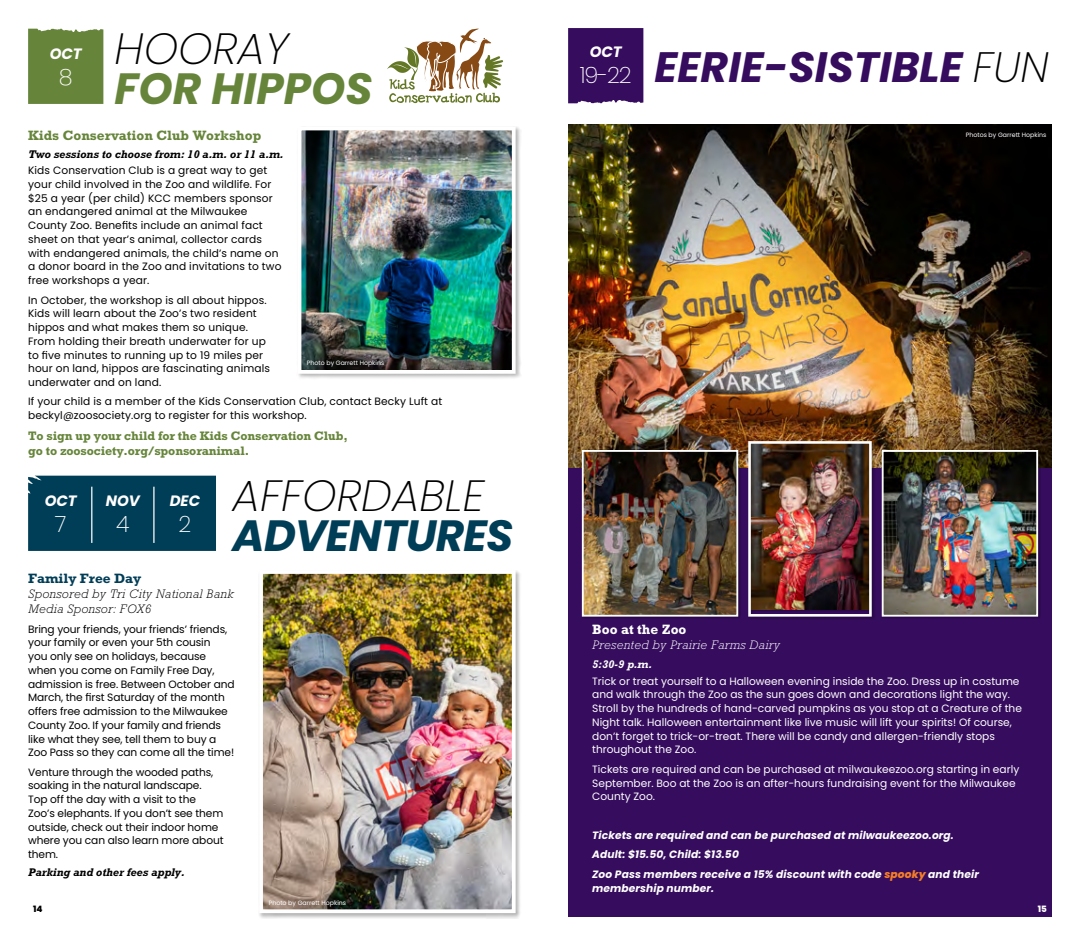
<style>
.page{position:relative;width:1080px;height:945px;background:#fff}
.page>*{position:absolute;margin:0;border:0;box-sizing:border-box;transform-origin:0 0}
.t1{font:italic 200 43.75px "Poppins";color:#000}
.t2{font:italic 700 43.75px "Poppins";letter-spacing:-.02em;color:#003d57}
.t3{font:italic 700 43.75px "Poppins";color:#66853a}
.t4{font:italic 700 42.5px "Poppins";color:#360c5e}
.t5{font:200 22.5px "Poppins";color:#fff}
.t6{font:italic 700 15px "Poppins";color:#fff}
.t7{font:700 13.75px "Rockwell Std";color:#66853a}
.t8{font:700 13.75px "Rockwell Std";color:#003d57}
.t9{font:700 13.75px "Rockwell Std";color:#fff}
.t10{font:700 12.5px/15px "Rockwell Std";letter-spacing:-.01em;color:#66853a}
.t11{font:italic 300 12.5px/15px "Rockwell Std";letter-spacing:.03em;color:#000}
.t12{font:italic 300 12.5px "Rockwell Std";letter-spacing:.03em;color:#fff}
.t13{font:italic 700 11.25px "Rockwell Std";color:#000}
.t14{font:italic 700 11.25px "Rockwell Std";color:#fff}
.t15{font:10.62px/13.8px "Poppins";letter-spacing:.01em;color:#000}
.t16{font:10.62px/13.8px "Poppins";color:#fff}
.t17{font:10.62px/13.8px "Poppins";letter-spacing:-.01em;color:#000}
.t18{font:italic 700 10.62px/19.4px "Poppins";letter-spacing:.01em;color:#fff}
.t19{font:800 8.75px "Poppins";color:#000}
.t20{font:800 8.75px "Poppins";color:#fff}
.t21{font:6.25px "Poppins";color:#fff}
.s1{font-weight:200;font-style:normal;font-size:22.5px;color:#fff}
.s2{font-weight:200;color:#000}
.s3{font-weight:800;color:#f57e25}
</style>
<div class="page">
<div style="left:28px;top:29px;width:75px;height:75px;background:#66853a"></div>
<svg style="left:387px;top:29px;width:116px;height:74px"></svg>
<div style="left:297px;top:126px;width:225px;height:253px;background:#000;opacity:.3"></div>
<img style="left:297px;top:126px;width:220px;height:250px">
<div style="left:28px;top:476px;width:188px;height:75px;background:#003d57"></div>
<hr style="left:91px;top:487px;width:1px;height:56px;background:#fff">
<hr style="left:153px;top:487px;width:2px;height:56px;background:#fff">
<div style="left:258px;top:570px;width:264px;height:348px;background:#000;opacity:.3"></div>
<img style="left:258px;top:570px;width:260px;height:345px">
<div style="left:568px;top:466px;width:484px;height:451px;background:#360c5e"></div>
<div style="left:568px;top:28px;width:75px;height:75px;background:#360c5e"></div>
<img style="left:568px;top:124px;width:484px;height:344px">
<div style="left:748px;top:440px;width:127px;height:180px;background:#000;opacity:.3"></div>
<img style="left:747px;top:440px;width:126px;height:178px">
<img style="left:881px;top:449px;width:158px;height:169px">
<img style="left:581px;top:449px;width:158px;height:169px">
<h3 class="t6" style="left:50px;top:45px;width:34px">OCT</h3>
<h3 class="t5" style="left:59px;top:64px;width:15px">8</h3>
<h1 class="t1" style="left:115px;top:23px;width:175px">HOORAY</h1>
<h1 class="t3" style="left:115px;top:63px;width:260px">FOR HIPPOS</h1>
<p class="t7" style="left:28px;top:127px;width:235px">Kids Conservation Club Workshop</p>
<p class="t13" style="left:28px;top:147px;width:257px">Two sessions to choose from: 10 a.m. or 11 a.m.</p>
<p class="t15" style="left:28px;top:164px;width:255px">Kids Conservation Club is a great way to get your child involved in the Zoo and wildlife. For $25 a year (per child) KCC members sponsor an endangered animal at the Milwaukee County Zoo. Benefits include an animal fact sheet on that year’s animal, collector cards with endangered animals, the child’s name on a donor board in the Zoo and invitations to two free workshops a year.</p>
<p class="t15" style="left:28px;top:293px;width:243px">In October, the workshop is all about hippos.<br>Kids will learn about the Zoo’s two resident hippos and what makes them so unique.<br>From holding their breath underwater for up to five minutes to running up to 19 miles per hour on land, hippos are fascinating animals underwater and on land.</p>
<p class="t15" style="left:28px;top:395px;width:416px">If your child is a member of the Kids Conservation Club, contact Becky Luft at beckyl@zoosociety.org to register for this workshop.</p>
<p class="t10" style="left:28px;top:428px;width:321px">To sign up your child for the Kids Conservation Club, go to zoosociety.org/sponsoranimal.</p>
<p class="t21" style="left:307px;top:359px;width:79px">Photo by Garrett Hopkins</p>
<h3 class="t6" style="left:45px;top:492px;width:34px">OCT</h3>
<h3 class="t5" style="left:55px;top:511px;width:13px">7</h3>
<h3 class="t6" style="left:106px;top:492px;width:36px">NOV</h3>
<h3 class="t5" style="left:116px;top:511px;width:15px">4</h3>
<h3 class="t6" style="left:170px;top:492px;width:32px">DEC</h3>
<h3 class="t5" style="left:179px;top:511px;width:14px">2</h3>
<h1 class="t1" style="left:233px;top:470px;width:253px">AFFORDABLE</h1>
<h1 class="t2" style="left:233px;top:510px;width:282px">ADVENTURES</h1>
<p class="t8" style="left:28px;top:570px;width:115px">Family Free Day</p>
<p class="t11" style="left:28px;top:586px;width:206px">Sponsored by Tri City National Bank<br>Media Sponsor: FOX6</p>
<p class="t17" style="left:28px;top:622px;width:208px">Bring your friends, your friends’ friends, your family or even your 5th cousin<br>you only see on holidays, because when you come on Family Free Day, admission is free. Between October and March, the first Saturday of the month offers free admission to the Milwaukee County Zoo. If your family and friends like what they see, tell them to buy a Zoo Pass so they can come all the time!</p>
<p class="t17" style="left:28px;top:765px;width:197px">Venture through the wooded paths, soaking in the natural landscape.<br>Top off the day with a visit to the<br>Zoo’s elephants. If you don’t see them outside, check out their indoor home where you can also learn more about them.</p>
<p class="t13" style="left:28px;top:866px;width:158px">Parking and other fees apply.</p>
<h3 class="t6" style="left:590px;top:43px;width:34px">OCT</h3>
<h2 class="t4" style="left:580px;top:43px;width:471px"><span class="s1">19-22</span> EERIE-SISTIBLE <span class="s2">FUN</span></h2>
<p class="t21" style="left:966px;top:131px;width:82px">Photos by Garrett Hopkins</p>
<p class="t9" style="left:592px;top:621px;width:96px">Boo at the Zoo</p>
<p class="t12" style="left:592px;top:637px;width:189px">Presented by Prairie Farms Dairy</p>
<p class="t14" style="left:592px;top:658px;width:62px">5:30-9 p.m.</p>
<p class="t16" style="left:592px;top:674px;width:431px">Trick or treat yourself to a Halloween evening inside the Zoo. Dress up in costume and walk through the Zoo as the sun goes down and decorations light the way.<br>Stroll by the hundreds of hand-carved pumpkins as you stop at a Creature of the Night talk. Halloween entertainment like live music will lift your spirits! Of course, don’t forget to trick-or-treat. There will be candy and allergen-friendly stops throughout the Zoo.</p>
<p class="t16" style="left:592px;top:762px;width:429px">Tickets are required and can be purchased at milwaukeezoo.org starting in early<br>September. Boo at the Zoo is an after-hours fundraising event for the Milwaukee<br>County Zoo.</p>
<p class="t18" style="left:592px;top:826px;width:388px">Tickets are required and can be purchased at milwaukeezoo.org.<br>Adult: $15.50, Child: $13.50<br>Zoo Pass members receive a 15% discount with code <span class="s3">spooky</span> and their</p>
<p class="t18" style="left:592px;top:878px;width:123px">membership number.</p>
<p class="t21" style="left:269px;top:899px;width:79px">Photo by Garrett Hopkins</p>
<p class="t19" style="left:33px;top:904px;width:11px">14</p>
<p class="t20" style="left:1038px;top:904px;width:11px">15</p>
</div>
